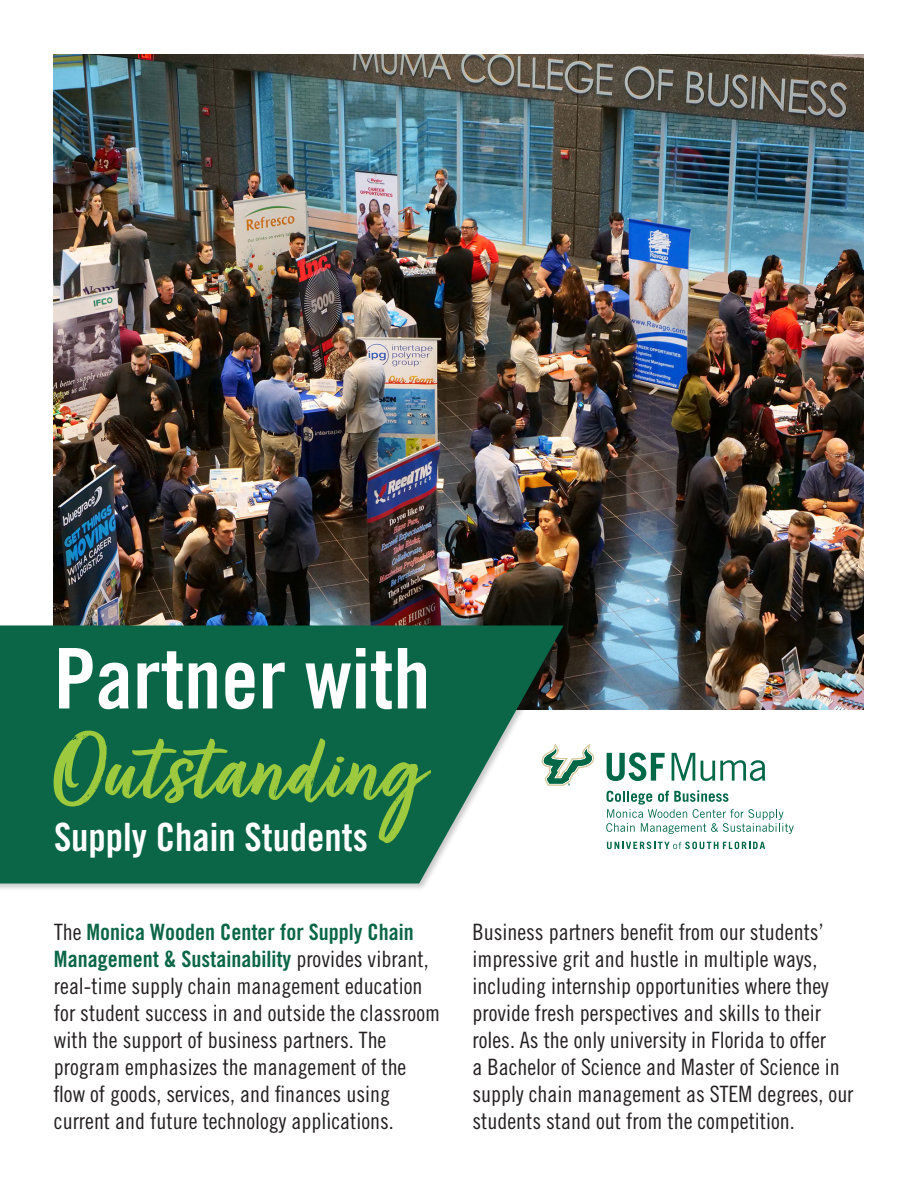
<style>
.page{position:relative;width:918px;height:1188px;background:#fff}
.page>*{position:absolute;margin:0;border:0;box-sizing:border-box;transform-origin:0 0}
.t1{font:102.9px "Turbinado Bold Pro";color:#9cc93d}
.t2{font:83.7px "Trade Gothic LT Std Bd Cn 20";color:#fff}
.t3{font:39px "Trade Gothic LT Std Bd Cn 20";color:#fff}
.t4{font:22.5px/27px "Trade Gothic LT Std Cn 18";color:#231f20}
.s1{font-family:"Trade Gothic LT Std Bd Cn 20";color:#0a6646}
</style>
<div class="page">
<img style="left:54px;top:54px;width:810px;height:655px">
<div style="left:0;top:623px;width:571px;height:269px;background:#231f20;opacity:.25"></div>
<svg style="left:0;top:625px;width:564px;height:258px;background:#237458"></svg>
<svg style="left:542px;top:744px;width:52px;height:42px"></svg>
<svg style="left:607px;top:752px;width:58px;height:29px"></svg>
<svg style="left:672px;top:753px;width:23px;height:28px"></svg>
<svg style="left:701px;top:760px;width:64px;height:21px"></svg>
<svg style="left:607px;top:842px;width:158px;height:7px"></svg>
<svg style="left:606px;top:790px;width:188px;height:44px"></svg>
<p class="t2" style="left:54px;top:628px;width:378px">Partner with</p>
<p class="t1" style="left:54px;top:715px;width:370px">Outstanding</p>
<p class="t3" style="left:54px;top:814px;width:315px">Supply Chain Students</p>
<p class="t4" style="left:54px;top:918px;width:388px">The <span class="s1">Monica Wooden Center for Supply Chain Management &amp; Sustainability</span> provides vibrant, real-time supply chain management education for student success in and outside the classroom with the support of business partners. The program emphasizes the management of the flow of goods, services, and finances using current and future technology applications.</p>
<p class="t4" style="left:472px;top:918px;width:383px">Business partners benefit from our students’ impressive grit and hustle in multiple ways, including internship opportunities where they provide fresh perspectives and skills to their roles. As the only university in Florida to offer<br>a Bachelor of Science and Master of Science in supply chain management as STEM degrees, our students stand out from the competition.</p>
</div>
